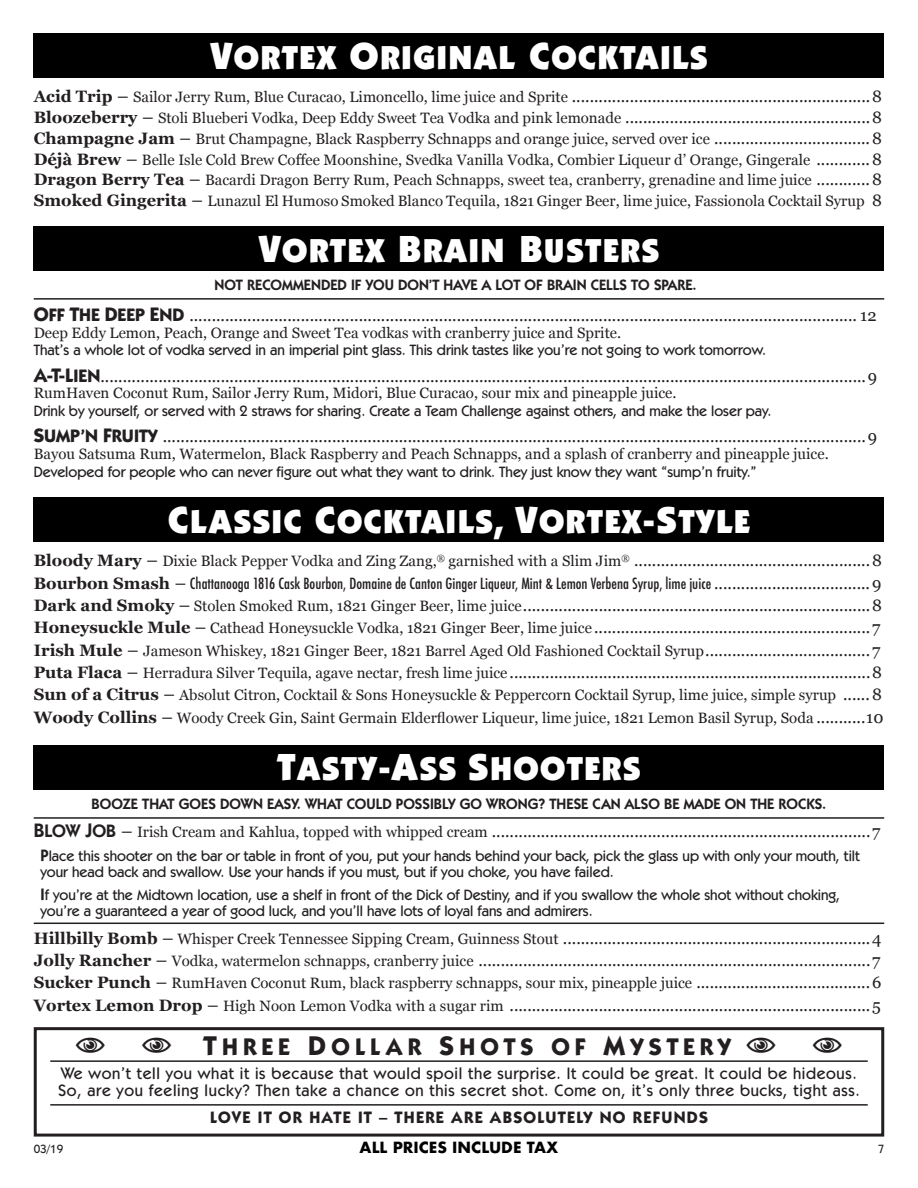
<style>
.page{position:relative;width:918px;height:1188px;background:#fff}
.page>*{position:absolute;margin:0;border:0;box-sizing:border-box;transform-origin:0 0}
.t1{font:900 33px "Kabel IT Cby BT";letter-spacing:.04em;color:#fff}
.t2{font:700 24px "Kabel IT Cby BT";letter-spacing:.21em;color:#231f20}
.t3{font:16.5px/22.4px "Georgia";color:#231f20}
.t4{font:500 16.5px/16.8px "Kabel IT Cby BT";letter-spacing:.04em;color:#231f20}
.t5{font:700 16.5px "Kabel IT Cby BT";letter-spacing:.08em;color:#231f20}
.t6{font:15px/20.9px "Georgia";color:#231f20;text-align:justify}
.t7{font:500 15px/16.5px "Kabel IT Cby BT";color:#231f20}
.t8{font:500 condensed 15px "Futura";color:#231f20}
.t9{font:600 15px "Kabel IT Cby BT";color:#231f20}
.t10{font:700 15px "Futura";color:#000}
.t11{font:500 12px "Kabel IT Cby BT";color:#231f20}
.s1{font-size:37.5px}
.s2{font-weight:700}
.s3{font-size:18px}
.s4{font-size:15px}
.s5{font-weight:700;font-size:16.5px}
.s6{font-size:16.5px}
.s7{font-family:"Kabel IT Cby BT";font-weight:700;font-size:19.5px}
.s8{font-family:"Kabel IT Cby BT";font-weight:700;font-size:18px}
.s9{font-family:"Georgia";font-weight:700;font-stretch:normal;font-size:16.5px}
.s10{font-family:"Georgia";font-weight:400;font-stretch:normal;font-size:18px}
.s11{font-family:"Georgia";font-weight:400;font-stretch:normal;font-size:16.5px}
.s12{font-family:"Kabel IT Cby BT";font-weight:600;font-size:19.5px}
.s13{font-family:"Kabel IT Cby BT";font-weight:600;font-size:18px}
.s14{font-weight:600;font-size:16.5px}
.s15{font-size:27px}
</style>
<div class="page">
<div style="left:34px;top:34px;width:850px;height:44px;background:#000001"></div>
<hr style="left:34px;top:817px;width:850px;height:2px;background:#231f20">
<hr style="left:34px;top:923px;width:850px;height:1px;background:#231f20">
<hr style="left:50px;top:1060px;width:818px;height:2px;background:#231f20">
<hr style="left:50px;top:1104px;width:818px;height:2px;background:#231f20">
<div style="left:34px;top:1027px;width:850px;height:110px;border:3px solid #231f20"></div>
<div style="left:34px;top:498px;width:850px;height:44px;background:#000001"></div>
<div style="left:34px;top:745px;width:850px;height:44px;background:#000001"></div>
<hr style="left:34px;top:298px;width:850px;height:2px;background:#231f20">
<div style="left:34px;top:226px;width:850px;height:44px;background:#000001"></div>
<h1 class="t1" style="left:210px;top:37px;width:499px"><span class="s1">V</span>ORTEX <span class="s1">O</span>RIGINAL <span class="s1">C</span>OCKTAILS</h1>
<p class="t3" style="left:34px;top:85px;width:850px;line-height:20.9px"><span class="s2">Acid Trip</span> <span class="s3">–</span> <span class="s4">Sailor Jerry Rum, Blue Curacao, Limoncello, lime juice and Sprite</span> ...................................................................8<br><span class="s2">Bloozeberry</span> <span class="s3">–</span> <span class="s4">Stoli Blueberi Vodka, Deep Eddy Sweet Tea Vodka and pink lemonade</span> .......................................................8</p>
<p class="t6" style="left:34px;top:128px;width:850px"><span class="s5">Champagne Jam</span> <span class="s3">–</span> Brut Champagne, Black Raspberry Schnapps and orange juice, served over ice <span class="s6">...................................8<br></span><span class="s5">Déjà Brew</span> <span class="s3">–</span> Belle Isle Cold Brew Coffee Moonshine, Svedka Vanilla Vodka, Combier Liqueur d’ Orange, Gingerale <span class="s6">............8<br></span><span class="s5">Dragon Berry Tea</span> <span class="s3">–</span> Bacardi Dragon Berry Rum, Peach Schnapps, sweet tea, cranberry, grenadine and lime juice <span class="s6">............8<br></span><span class="s5">Smoked Gingerita</span> <span class="s3">–</span> Lunazul El Humoso Smoked Blanco Tequila, 1821 Ginger Beer, lime juice, Fassionola Cocktail Syrup <span class="s6">8</span></p>
<h1 class="t1" style="left:259px;top:230px;width:402px"><span class="s1">V</span>ORTEX <span class="s1">B</span>RAIN <span class="s1">B</span>USTERS</h1>
<p class="t9" style="left:215px;top:276px;width:484px">NOT RECOMMENDED IF YOU DON’T HAVE A LOT OF BRAIN CELLS TO SPARE.</p>
<p class="t3" style="left:34px;top:304px;width:844px"><span class="s7">O</span><span class="s8">FF</span> <span class="s7">T</span><span class="s8">HE</span> <span class="s7">D</span><span class="s8">EEP</span> <span class="s7">E</span><span class="s8">ND</span> ...................................................................................................................................................... 12</p>
<p class="t6" style="left:34px;top:321px;width:589px">Deep Eddy Lemon, Peach, Orange and Sweet Tea vodkas with cranberry juice and Sprite.</p>
<p class="t7" style="left:34px;top:342px;width:734px">That’s a whole lot of vodka served in an imperial pint glass. This drink tastes like you’re not going to work tomorrow.</p>
<p class="t3" style="left:34px;top:364px;width:845px"><span class="s7">A-T-L</span><span class="s8">IEN</span>............................................................................................................................................................................9</p>
<p class="t6" style="left:34px;top:382px;width:644px">RumHaven Coconut Rum, Sailor Jerry Rum, Midori, Blue Curacao, sour mix and pineapple juice.</p>
<p class="t7" style="left:34px;top:402px;width:739px">Drink by yourself, or served with 2 straws for sharing. Create a Team Challenge against others, and make the loser pay.</p>
<p class="t3" style="left:34px;top:425px;width:845px"><span class="s7">S</span><span class="s8">UMP’N</span> <span class="s7">F</span><span class="s8">RUITY</span> ..............................................................................................................................................................9</p>
<p class="t6" style="left:34px;top:443px;width:797px">Bayou Satsuma Rum, Watermelon, Black Raspberry and Peach Schnapps, and a splash of cranberry and pineapple juice.</p>
<p class="t7" style="left:34px;top:463px;width:724px">Developed for people who can never figure out what they want to drink. They just know they want “sump’n fruity.”</p>
<h1 class="t1" style="left:168px;top:501px;width:583px"><span class="s1">C</span>LASSIC <span class="s1">C</span>OCKTAILS, <span class="s1">V</span>ORTEX<span class="s1">-S</span>TYLE</h1>
<p class="t6" style="left:34px;top:550px;width:850px"><span class="s5">Bloody Mary</span> <span class="s3">–</span> Dixie Black Pepper Vodka and Zing Zang,<sup>®</sup> garnished with a Slim Jim<sup>®</sup> <span class="s6">.....................................................8</span></p>
<p class="t8" style="left:34px;top:573px;width:849px"><span class="s9">Bourbon Smash</span> <span class="s10">–</span> Chattanooga 1816 Cask Bourbon, Domaine de Canton Ginger Liqueur, Mint &amp; Lemon Verbena Syrup, lime juice <span class="s11">...................................9</span></p>
<p class="t3" style="left:34px;top:593px;width:850px"><span class="s2">Dark and Smoky</span> <span class="s3">–</span> <span class="s4">Stolen Smoked Rum, 1821 Ginger Beer, lime juice</span>..............................................................................8<br><span class="s2">Honeysuckle Mule</span> <span class="s3">–</span> <span class="s4">Cathead Honeysuckle Vodka, 1821 Ginger Beer, lime juice</span> ..............................................................7</p>
<p class="t6" style="left:34px;top:639px;width:848px"><span class="s5">Irish Mule</span> <span class="s3">–</span> Jameson Whiskey, 1821 Ginger Beer, 1821 Barrel Aged Old Fashioned Cocktail Syrup<span class="s6">..................................... 7</span></p>
<p class="t3" style="left:34px;top:660px;width:850px"><span class="s2">Puta Flaca</span> <span class="s3">–</span> <span class="s4">Herradura Silver Tequila, agave nectar, fresh lime juice</span> .................................................................................8</p>
<p class="t6" style="left:34px;top:683px;width:851px;line-height:22.4px"><span class="s5">Sun of a Citrus</span> <span class="s3">–</span> Absolut Citron, Cocktail &amp; Sons Honeysuckle &amp; Peppercorn Cocktail Syrup, lime juice, simple syrup <span class="s6">......8<br></span><span class="s5">Woody Collins</span> <span class="s3">–</span> Woody Creek Gin, Saint Germain Elderflower Liqueur, lime juice, 1821 Lemon Basil Syrup, Soda <span class="s6">...........10</span></p>
<h1 class="t1" style="left:277px;top:748px;width:365px"><span class="s1">T</span>ASTY<span class="s1">-A</span>SS <span class="s1">S</span>HOOTERS</h1>
<p class="t9" style="left:92px;top:795px;width:736px">BOOZE THAT GOES DOWN EASY. WHAT COULD POSSIBLY GO WRONG? THESE CAN ALSO BE MADE ON THE ROCKS.</p>
<p class="t3" style="left:34px;top:819px;width:848px"><span class="s12">B</span><span class="s13">LOW</span> <span class="s12">J</span><span class="s13">OB</span> <span class="s3">–</span> <span class="s4">Irish Cream and Kahlua, topped with whipped cream</span> .....................................................................................7</p>
<p class="t7" style="left:41px;top:847px;width:821px"><span class="s14">P</span>lace this shooter on the bar or table in front of you, put your hands behind your back, pick the glass up with only your mouth, tilt your head back and swallow. Use your hands if you must, but if you choke, you have failed.</p>
<p class="t7" style="left:40px;top:886px;width:801px"><span class="s14">I</span>f you’re at the Midtown location, use a shelf in front of the Dick of Destiny, and if you swallow the whole shot without choking, you’re a guaranteed a year of good luck, and you’ll have lots of loyal fans and admirers.</p>
<p class="t3" style="left:34px;top:926px;width:849px"><span class="s2">Hillbilly Bomb</span> <span class="s3">–</span> <span class="s4">Whisper Creek Tennessee Sipping Cream, Guinness Stout</span> .....................................................................4<br><span class="s2">Jolly Rancher</span> <span class="s3">–</span> <span class="s4">Vodka, watermelon schnapps, cranberry juice</span> ........................................................................................7</p>
<p class="t6" style="left:34px;top:972px;width:849px"><span class="s5">Sucker Punch</span> <span class="s3">–</span> RumHaven Coconut Rum, black raspberry schnapps, sour mix, pineapple juice <span class="s6">.......................................6</span></p>
<p class="t3" style="left:34px;top:993px;width:849px"><span class="s2">Vortex Lemon Drop</span> <span class="s3">–</span> <span class="s4">High Noon Lemon Vodka with a sugar rim</span> .................................................................................5</p>
<h2 class="t2" style="left:204px;top:1032px;width:529px"><span class="s15">T</span>HREE <span class="s15">D</span>OLLAR <span class="s15">S</span>HOTS OF <span class="s15">M</span>YSTERY</h2>
<p class="t4" style="left:58px;top:1065px;width:803px">We won’t tell you what it is because that would spoil the surprise. It could be great. It could be hideous.<br>So, are you feeling lucky? Then take a chance on this secret shot. Come on, it’s only three bucks, tight ass.</p>
<p class="t5" style="left:210px;top:1107px;width:499px">LOVE IT OR HATE IT – THERE ARE ABSOLUTELY NO REFUNDS</p>
<p class="t11" style="left:34px;top:1141px;width:31px">03/19</p>
<p class="t10" style="left:360px;top:1137px;width:200px">ALL PRICES INCLUDE TAX</p>
<p class="t11" style="left:878px;top:1141px;width:8px">7</p>
</div>
